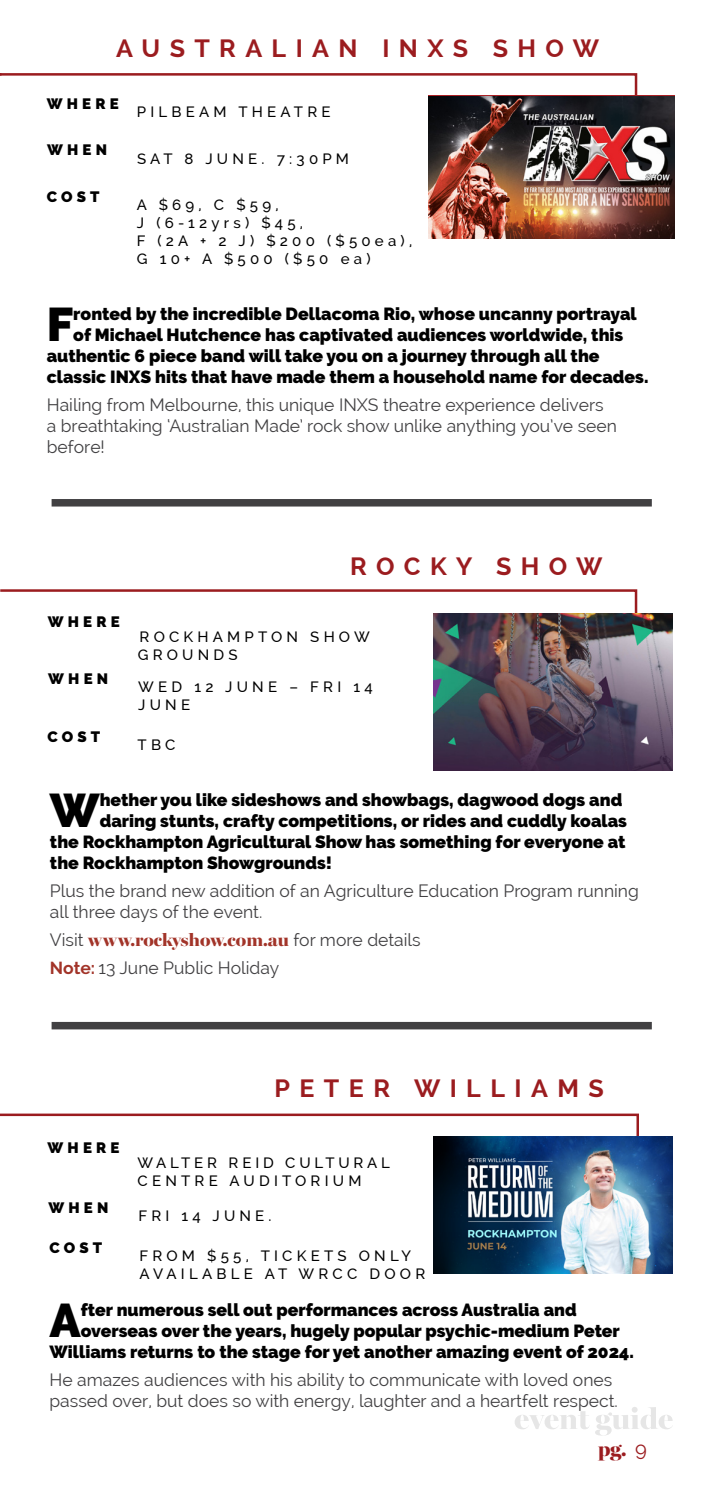
<style>
.page{position:relative;width:702px;height:1489px;background:#fff}
.page>*{position:absolute;margin:0;border:0;box-sizing:border-box;transform-origin:0 0}
.t1{font:900 47px "Raleway";color:#000}
.t2{font:700 25px "Raleway";letter-spacing:.375em;color:#9b1c1f}
.t3{font:900 20px "Miller Banner";color:#9b1c1f}
.t4{font:900 17.5px "Raleway";color:#000}
.t5{font:17.5px/21px "Raleway";color:#414042}
.t6{font:900 17.5px "Miller Banner";color:#a23429}
.t7{font:500 15px/18px "Raleway";letter-spacing:.28em;color:#000}
.t8{font:900 15px "Raleway";letter-spacing:.28em;color:#000}
.t9{font:500 15px/18px "Raleway";letter-spacing:.255em;color:#000}
.s1{font-family:"Raleway";font-weight:400;color:#414042}
.s2{font-weight:700;color:#a23429}
.s3{font-family:"Raleway";font-weight:400}
</style>
<div class="page">
<svg style="left:515px;top:1407px;width:158px;height:28px"></svg>
<div style="left:52px;top:1021px;width:599px;height:8px;background:#414042"></div>
<div style="left:52px;top:499px;width:599px;height:7px;background:#414042"></div>
<img style="left:428px;top:97px;width:246px;height:141px">
<svg style="left:0;top:589px;width:638px;height:25px"></svg>
<svg style="left:0;top:1113px;width:639px;height:23px"></svg>
<img style="left:433px;top:1136px;width:240px;height:137px">
<img style="left:433px;top:614px;width:240px;height:156px">
<svg style="left:0;top:73px;width:638px;height:53px"></svg>
<h2 class="t2" style="left:116px;top:34px;width:484px">AUSTRALIAN INXS SHOW</h2>
<p class="t8" style="left:47px;top:95px;width:73px">WHERE</p>
<p class="t8" style="left:47px;top:141px;width:61px">WHEN</p>
<p class="t8" style="left:47px;top:188px;width:54px">COST</p>
<p class="t7" style="left:137px;top:103px;width:195px">PILBEAM THEATRE</p>
<p class="t7" style="left:137px;top:150px;width:213px">SAT 8 JUNE. 7:30PM</p>
<p class="t7" style="left:137px;top:196px;width:277px">A $69, C $59,<br>J (6-12yrs) $45,<br>F (2A + 2 J) $200 ($50ea),<br>G 10+ A $500 ($50 ea)</p>
<h1 class="t1" style="left:47px;top:297px;width:28px">F</h1>
<p class="t4" style="left:73px;top:304px;width:565px">ronted by the incredible Dellacoma Rio, whose uncanny portrayal</p>
<p class="t4" style="left:73px;top:325px;width:551px">of Michael Hutchence has captivated audiences worldwide, this</p>
<p class="t4" style="left:47px;top:346px;width:554px">authentic 6 piece band will take you on a journey through all the</p>
<p class="t4" style="left:47px;top:367px;width:603px">classic INXS hits that have made them a household name for decades.</p>
<p class="t5" style="left:47px;top:394px;width:571px">Hailing from Melbourne, this unique INXS theatre experience delivers a breathtaking ‘Australian Made’ rock show unlike anything you’ve seen before!</p>
<p class="t8" style="left:48px;top:613px;width:73px">WHERE</p>
<p class="t8" style="left:48px;top:669px;width:61px">WHEN</p>
<p class="t8" style="left:47px;top:728px;width:54px">COST</p>
<h2 class="t2" style="left:350px;top:552px;width:254px">ROCKY SHOW</h2>
<p class="t7" style="left:138px;top:628px;width:233px">ROCKHAMPTON SHOW<br>GROUNDS</p>
<p class="t7" style="left:138px;top:677px;width:236px">WED 12 JUNE – FRI 14<br>JUNE</p>
<p class="t7" style="left:137px;top:735px;width:39px">TBC</p>
<h1 class="t1" style="left:50px;top:783px;width:51px">W</h1>
<p class="t4" style="left:100px;top:789px;width:524px">hether you like sideshows and showbags, dagwood dogs and</p>
<p class="t4" style="left:100px;top:810px;width:528px">daring stunts, crafty competitions, or rides and cuddly koalas</p>
<p class="t4" style="left:50px;top:831px;width:577px">the Rockhampton Agricultural Show has something for everyone at</p>
<p class="t4" style="left:50px;top:852px;width:284px">the Rockhampton Showgrounds!</p>
<p class="t5" style="left:50px;top:880px;width:590px">Plus the brand new addition of an Agriculture Education Program running all three days of the event.</p>
<p class="t6" style="left:50px;top:929px;width:372px"><span class="s1">Visit</span> www.rockyshow.com.au <span class="s1">for more details</span></p>
<p class="t5" style="left:50px;top:957px;width:231px"><span class="s2">Note:</span> 13 June Public Holiday</p>
<p class="t8" style="left:47px;top:1138px;width:73px">WHERE</p>
<p class="t8" style="left:48px;top:1198px;width:61px">WHEN</p>
<p class="t8" style="left:49px;top:1239px;width:54px">COST</p>
<h2 class="t2" style="left:274px;top:1073px;width:330px">PETER WILLIAMS</h2>
<p class="t9" style="left:137px;top:1154px;width:254px">WALTER REID CULTURAL<br>CENTRE AUDITORIUM</p>
<p class="t7" style="left:138px;top:1206px;width:135px">FRI 14 JUNE.</p>
<p class="t7" style="left:139px;top:1246px;width:287px">FROM $55, TICKETS ONLY<br>AVAILABLE AT WRCC DOOR</p>
<h1 class="t1" style="left:49px;top:1292px;width:33px">A</h1>
<p class="t4" style="left:81px;top:1299px;width:497px">fter numerous sell out performances across Australia and</p>
<p class="t4" style="left:81px;top:1320px;width:540px">overseas over the years, hugely popular psychic-medium Peter</p>
<p class="t4" style="left:49px;top:1341px;width:586px">Williams returns to the stage for yet another amazing event of 2024.</p>
<p class="t5" style="left:49px;top:1368px;width:570px">He amazes audiences with his ability to communicate with loved ones passed over, but does so with energy, laughter and a heartfelt respect.</p>
<p class="t3" style="left:598px;top:1436px;width:50px">pg. <span class="s3">9</span></p>
</div>
